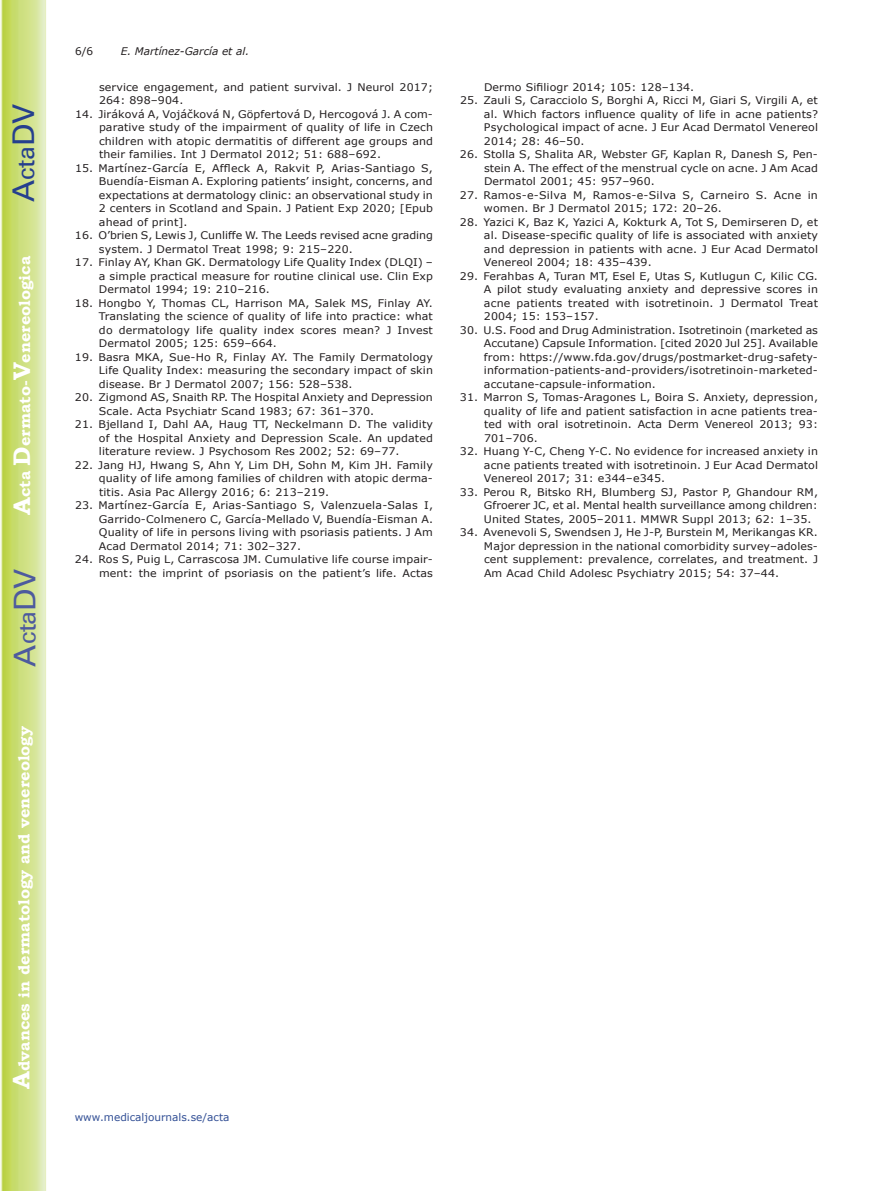
<style>
.page{position:relative;width:893px;height:1191px;background:#fff}
.page>*{position:absolute;margin:0;border:0;box-sizing:border-box;transform-origin:0 0}
.t1{font:30px "Univers";color:#4d5a9e}
.t2{font:30px "Univers";color:#253f8e}
.t3{font:700 15.75px "Bookman Old Style";color:#fff}
.t4{font:10.5px/13.5px "Verdana";letter-spacing:.01em;color:#231f20;text-align:justify;scale:1.05 1}
.t5{font:10.5px "Verdana";color:#324f95}
.t6{font:italic 10.5px "Verdana";color:#231f20}
.t7{font:10.5px "Verdana";letter-spacing:.01em;color:#231f20}
.s1{font-size:24px}
</style>
<div class="page">
<svg style="left:1px;top:0;width:45px;height:1191px;background:#cfe084"></svg>
<h1 class="t2" style="left:6px;top:202px;width:100px;rotate:-90deg">A<span class="s1">cta</span>DV</h1>
<h2 class="t3" style="left:15px;top:515px;width:260px;rotate:-90deg"><span class="s1">A</span>cta <span class="s1">D</span>ermato-<span class="s1">V</span>enereologica</h2>
<h1 class="t1" style="left:7px;top:666px;width:100px;rotate:-90deg">A<span class="s1">cta</span>DV</h1>
<h2 class="t3" style="left:15px;top:1088px;width:364px;rotate:-90deg"><span class="s1">A</span>dvances in dermatology and venereology</h2>
<p class="t7" style="left:75px;top:44px;width:20px">6/6</p>
<p class="t6" style="left:121px;top:44px;width:130px">E. Martínez-García et al.</p>
<p class="t4" style="left:99px;top:80px;width:320px">service engagement, and patient survival. J Neurol 2017;<br>264: 898–904.</p>
<p class="t4" style="left:99px;top:107px;width:320px;text-indent:-24px">14. Jiráková A, Vojáčková N, Göpfertová D, Hercogová J. A com&shy;parative study of the impairment of quality of life in Czech children with atopic dermatitis of different age groups and their families. Int J Dermatol 2012; 51: 688–692.</p>
<p class="t4" style="left:99px;top:161px;width:320px;text-indent:-24px">15. Martínez-García E, Affleck A, Rakvit P, Arias-Santiago S, Buendía-Eisman A. Exploring patients’ insight, concerns, and expectations at dermatology clinic: an observational study in 2 centers in Scotland and Spain. J Patient Exp 2020; [Epub ahead of print].</p>
<p class="t4" style="left:99px;top:229px;width:320px;text-indent:-24px">16. O’brien S, Lewis J, Cunliffe W. The Leeds revised acne grading system. J Dermatol Treat 1998; 9: 215–220.</p>
<p class="t4" style="left:99px;top:256px;width:320px;text-indent:-24px">17. Finlay AY, Khan GK. Dermatology Life Quality Index (DLQI) – a simple practical measure for routine clinical use. Clin Exp Dermatol 1994; 19: 210–216.</p>
<p class="t4" style="left:99px;top:296px;width:320px;text-indent:-24px">18. Hongbo Y, Thomas CL, Harrison MA, Salek MS, Finlay AY.<br>Translating the science of quality of life into practice: what do dermatology life quality index scores mean? J Invest Dermatol 2005; 125: 659–664.</p>
<p class="t4" style="left:99px;top:350px;width:320px;text-indent:-24px">19. Basra MKA, Sue-Ho R, Finlay AY. The Family Dermatology Life Quality Index: measuring the secondary impact of skin disease. Br J Dermatol 2007; 156: 528–538.</p>
<p class="t4" style="left:99px;top:391px;width:320px;text-indent:-24px">20. Zigmond AS, Snaith RP. The Hospital Anxiety and Depression<br>Scale. Acta Psychiatr Scand 1983; 67: 361–370.</p>
<p class="t4" style="left:99px;top:418px;width:320px;text-indent:-24px">21. Bjelland I, Dahl AA, Haug TT, Neckelmann D. The validity of the Hospital Anxiety and Depression Scale. An updated literature review. J Psychosom Res 2002; 52: 69–77.</p>
<p class="t4" style="left:99px;top:458px;width:320px;text-indent:-24px">22. Jang HJ, Hwang S, Ahn Y, Lim DH, Sohn M, Kim JH. Family quality of life among families of children with atopic derma&shy;titis. Asia Pac Allergy 2016; 6: 213–219.</p>
<p class="t4" style="left:99px;top:499px;width:320px;text-indent:-24px">23. Martínez-García E, Arias-Santiago S, Valenzuela-Salas I, Garrido-Colmenero C, García-Mellado V, Buendía-Eisman A.<br>Quality of life in persons living with psoriasis patients. J Am Acad Dermatol 2014; 71: 302–327.</p>
<p class="t4" style="left:75px;top:553px;width:342px;text-align:right">24. Ros S, Puig L, Carrascosa JM. Cumulative life course impair&shy;ment: the imprint of psoriasis on the patient’s life. Actas</p>
<p class="t4" style="left:484px;top:80px;width:202px">Dermo Sifiliogr 2014; 105: 128–134.</p>
<p class="t4" style="left:484px;top:94px;width:320px;text-indent:-24px">25. Zauli S, Caracciolo S, Borghi A, Ricci M, Giari S, Virgili A, et al. Which factors influence quality of life in acne patients?<br>Psychological impact of acne. J Eur Acad Dermatol Venereol 2014; 28: 46–50.</p>
<p class="t4" style="left:484px;top:148px;width:320px;text-indent:-24px">26. Stolla S, Shalita AR, Webster GF, Kaplan R, Danesh S, Pen&shy;stein A. The effect of the menstrual cycle on acne. J Am Acad Dermatol 2001; 45: 957–960.</p>
<p class="t4" style="left:484px;top:188px;width:320px;text-indent:-24px">27. Ramos-e-Silva M, Ramos-e-Silva S, Carneiro S. Acne in women. Br J Dermatol 2015; 172: 20–26.</p>
<p class="t4" style="left:484px;top:215px;width:320px;text-indent:-24px">28. Yazici K, Baz K, Yazici A, Kokturk A, Tot S, Demirseren D, et al. Disease-specific quality of life is associated with anxiety and depression in patients with acne. J Eur Acad Dermatol Venereol 2004; 18: 435–439.</p>
<p class="t4" style="left:484px;top:269px;width:320px;text-indent:-24px">29. Ferahbas A, Turan MT, Esel E, Utas S, Kutlugun C, Kilic CG.<br>A pilot study evaluating anxiety and depressive scores in acne patients treated with isotretinoin. J Dermatol Treat 2004; 15: 153–157.</p>
<p class="t4" style="left:484px;top:323px;width:320px;text-indent:-24px">30. U.S. Food and Drug Administration. Isotretinoin (marketed as Accutane) Capsule Information. [cited 2020 Jul 25]. Available from: https://www.fda.gov/drugs/postmarket-drug-safety&shy;information-patients-and-providers/isotretinoin-marketed&shy;accutane-capsule-information.</p>
<p class="t4" style="left:484px;top:391px;width:320px;text-indent:-24px">31. Marron S, Tomas-Aragones L, Boira S. Anxiety, depression, quality of life and patient satisfaction in acne patients trea&shy;ted with oral isotretinoin. Acta Derm Venereol 2013; 93:<br>701–706.</p>
<p class="t4" style="left:484px;top:445px;width:320px;text-indent:-24px">32. Huang Y-C, Cheng Y-C. No evidence for increased anxiety in acne patients treated with isotretinoin. J Eur Acad Dermatol Venereol 2017; 31: e344–e345.</p>
<p class="t4" style="left:484px;top:485px;width:320px;text-indent:-24px">33. Perou R, Bitsko RH, Blumberg SJ, Pastor P, Ghandour RM, Gfroerer JC, et al. Mental health surveillance among children:<br>United States, 2005–2011. MMWR Suppl 2013; 62: 1–35.</p>
<p class="t4" style="left:484px;top:526px;width:320px;text-indent:-24px">34. Avenevoli S, Swendsen J, He J-P, Burstein M, Merikangas KR.<br>Major depression in the national comorbidity survey–adoles&shy;cent supplement: prevalence, correlates, and treatment. J Am Acad Child Adolesc Psychiatry 2015; 54: 37–44.</p>
<p class="t5" style="left:75px;top:1110px;width:156px">www.medicaljournals.se/acta</p>
</div>
